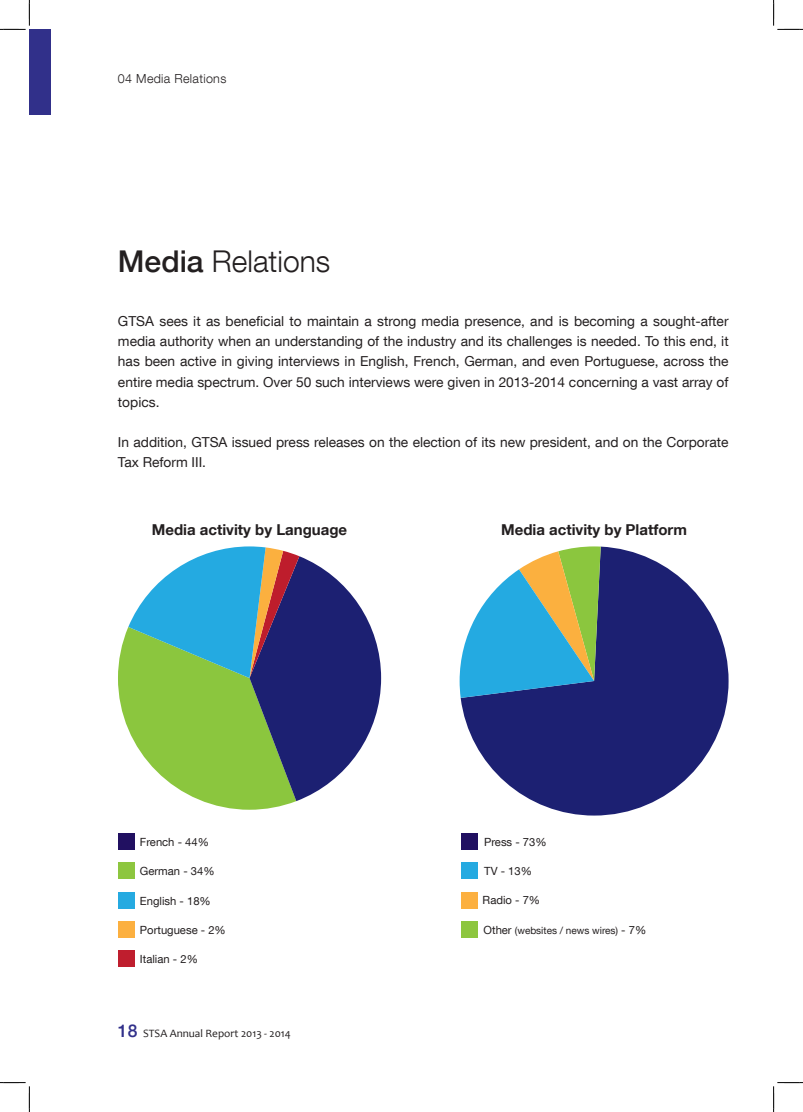
<style>
.page{position:relative;width:803px;height:1112px;background:#fff}
.page>*{position:absolute;margin:0;border:0;box-sizing:border-box;transform-origin:0 0}
.t1{font:300 30px "Helvetica Neue LT Com";color:#231f20}
.Default{font:700 15px "Helvetica Neue LT Com";color:#231f20}
.Default-2{font:13.75px/20px "Helvetica Neue LT Com";color:#231f20;text-align:justify}
.TOC_Heading{font:300 12.5px "Helvetica Neue LT Com";letter-spacing:.025em;color:#231f20}
.Default-3{font:11.25px "Helvetica Neue LT Com";color:#231f20}
.t2{font:11.25px "Candara";color:#231f20}
.Default-4{font:10px "Helvetica Neue LT Com";color:#231f20}
.s1{font-weight:500}
.s2{font-size:11.25px}
.s3{font-family:"Helvetica Neue LT Com";font-weight:500;font-size:17.5px;color:#31308a}
</style>
<div class="page">
<div style="left:29px;top:29px;width:22px;height:85px;background:#31308a"></div>
<svg style="left:118px;top:546px;width:263px;height:263px"></svg>
<div style="left:118px;top:833px;width:16px;height:16px;background:#211061"></div>
<div style="left:118px;top:891px;width:16px;height:17px;background:#25aae1"></div>
<div style="left:118px;top:862px;width:16px;height:16px;background:#8dc63f"></div>
<div style="left:118px;top:921px;width:16px;height:16px;background:#fcb040"></div>
<div style="left:118px;top:950px;width:16px;height:16px;background:#bf1e2e"></div>
<svg style="left:461px;top:546px;width:267px;height:269px;fill:#1c2072"></svg>
<svg style="left:460px;top:546px;width:141px;height:151px"></svg>
<div style="left:461px;top:833px;width:16px;height:16px;background:#211061"></div>
<div style="left:461px;top:891px;width:16px;height:16px;background:#fcb040"></div>
<div style="left:461px;top:862px;width:16px;height:16px;background:#25aae1"></div>
<div style="left:461px;top:920px;width:16px;height:17px;background:#8dc63f"></div>
<svg style="left:0;top:0;width:30px;height:30px"></svg>
<svg style="left:0;top:1082px;width:30px;height:29px"></svg>
<svg style="left:773px;top:0;width:30px;height:30px"></svg>
<svg style="left:773px;top:1082px;width:30px;height:29px"></svg>
<p class="TOC_Heading" style="left:118px;top:71px;width:110px">04 Media Relations</p>
<p class="t1" style="left:118px;top:243px;width:214px"><span class="s1">Media</span> Relations</p>
<p class="Default-2" style="left:118px;top:311px;width:612px">GTSA sees it as beneficial to maintain a strong media presence, and is becoming a sought-after media authority when an understanding of the industry and its challenges is needed. To this end, it has been active in giving interviews in English, French, German, and even Portuguese, across the entire media spectrum. Over 50 such interviews were given in 2013-2014 concerning a vast array of topics.</p>
<p class="Default-2" style="left:118px;top:431px;width:612px">In addition, GTSA issued press releases on the election of its new president, and on the Corporate<br>Tax Reform III.</p>
<p class="Default" style="left:152px;top:520px;width:197px">Media activity by Language</p>
<p class="Default" style="left:501px;top:520px;width:187px">Media activity by Platform</p>
<p class="Default-3" style="left:140px;top:834px;width:70px">French - 44%</p>
<p class="Default-3" style="left:484px;top:834px;width:64px">Press - 73%</p>
<p class="Default-3" style="left:140px;top:864px;width:76px">German - 34%</p>
<p class="Default-3" style="left:484px;top:863px;width:49px">TV - 13%</p>
<p class="Default-3" style="left:140px;top:893px;width:72px">English - 18%</p>
<p class="Default-3" style="left:483px;top:893px;width:59px">Radio - 7%</p>
<p class="Default-3" style="left:140px;top:922px;width:87px">Portuguese - 2%</p>
<p class="Default-3" style="left:140px;top:951px;width:59px">Italian - 2%</p>
<p class="Default-4" style="left:483px;top:923px;width:164px"><span class="s2">Other</span> (websites / news wires) <span class="s2">- 7%</span></p>
<p class="t2" style="left:118px;top:1025px;width:174px"><span class="s3">18</span> STSA Annual Report 2013 - 2014</p>
</div>
